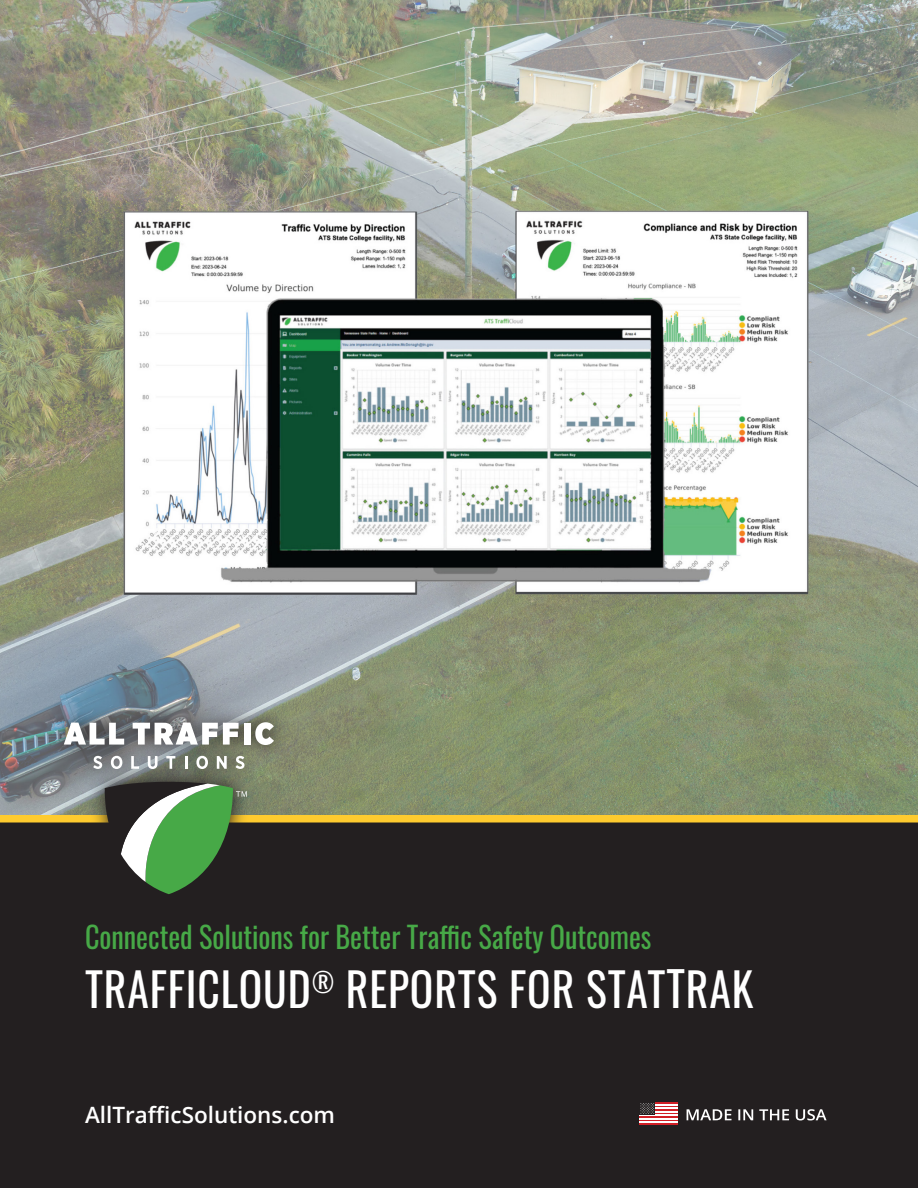
<style>
.page{position:relative;width:918px;height:1188px;background:#fff}
.page>*{position:absolute;margin:0;border:0;box-sizing:border-box;transform-origin:0 0}
.H1_Cover{font:46.5px "Oswald";letter-spacing:.02em;color:#fff;scale:.94 1}
.Green_Title_Cover{font:30px "Oswald";color:#47a947;scale:.94 1}
.t1{font:600 22.5px "Open Sans";color:#fff}
.s1{font-size:48px}
</style>
<div class="page">
<img style="left:0;top:0;width:918px;height:815px">
<div style="left:0;top:819px;width:918px;height:369px;background:#231f20"></div>
<div style="left:0;top:815px;width:918px;height:8px;background:#fecb2f"></div>
<svg style="left:48px;top:705px;width:242px;height:118px;background:#808679"></svg>
<svg style="left:105px;top:780px;width:142px;height:114px"></svg>
<svg style="left:93px;top:756px;width:9px;height:13px"></svg>
<svg style="left:111px;top:756px;width:11px;height:13px"></svg>
<svg style="left:131px;top:756px;width:8px;height:13px"></svg>
<svg style="left:148px;top:756px;width:10px;height:13px"></svg>
<svg style="left:166px;top:756px;width:9px;height:13px"></svg>
<svg style="left:185px;top:756px;width:3px;height:13px"></svg>
<svg style="left:196px;top:756px;width:12px;height:13px"></svg>
<svg style="left:217px;top:756px;width:10px;height:13px"></svg>
<svg style="left:235px;top:756px;width:9px;height:13px"></svg>
<svg style="left:64px;top:723px;width:60px;height:22px"></svg>
<svg style="left:133px;top:723px;width:106px;height:22px"></svg>
<div style="left:244px;top:723px;width:7px;height:22px;background:#fff"></div>
<svg style="left:255px;top:722px;width:19px;height:23px"></svg>
<svg style="left:687px;top:1109px;width:140px;height:11px"></svg>
<hr style="left:640px;top:1102px;width:38px;height:2px;background:#d11f26">
<hr style="left:640px;top:1106px;width:38px;height:2px;background:#d11f26">
<hr style="left:640px;top:1109px;width:38px;height:2px;background:#d11f26">
<hr style="left:640px;top:1113px;width:38px;height:1px;background:#d11f26">
<hr style="left:640px;top:1116px;width:38px;height:2px;background:#d11f26">
<hr style="left:640px;top:1120px;width:38px;height:1px;background:#d11f26">
<hr style="left:640px;top:1123px;width:38px;height:2px;background:#d11f26">
<hr style="left:640px;top:1104px;width:38px;height:2px;background:#fff">
<hr style="left:640px;top:1108px;width:38px;height:1px;background:#fff">
<hr style="left:640px;top:1111px;width:38px;height:2px;background:#fff">
<hr style="left:640px;top:1114px;width:38px;height:2px;background:#fff">
<hr style="left:640px;top:1118px;width:38px;height:2px;background:#fff">
<hr style="left:640px;top:1121px;width:38px;height:2px;background:#fff">
<div style="left:640px;top:1102px;width:15px;height:12px;background:#231f20"></div>
<svg style="left:640px;top:1103px;width:14px;height:11px"></svg>
<p class="Green_Title_Cover" style="left:85px;top:910px;width:604px">Connected Solutions for Better Traffic Safety Outcomes</p>
<p class="H1_Cover" style="left:85px;top:948px;width:713px">TRAFFICLOUD<sup>®</sup> REPORTS FOR STAT<span class="s1">T</span>RAK</p>
<p class="t1" style="left:85px;top:1100px;width:252px">AllTrafficSolutions.com</p>
</div>
